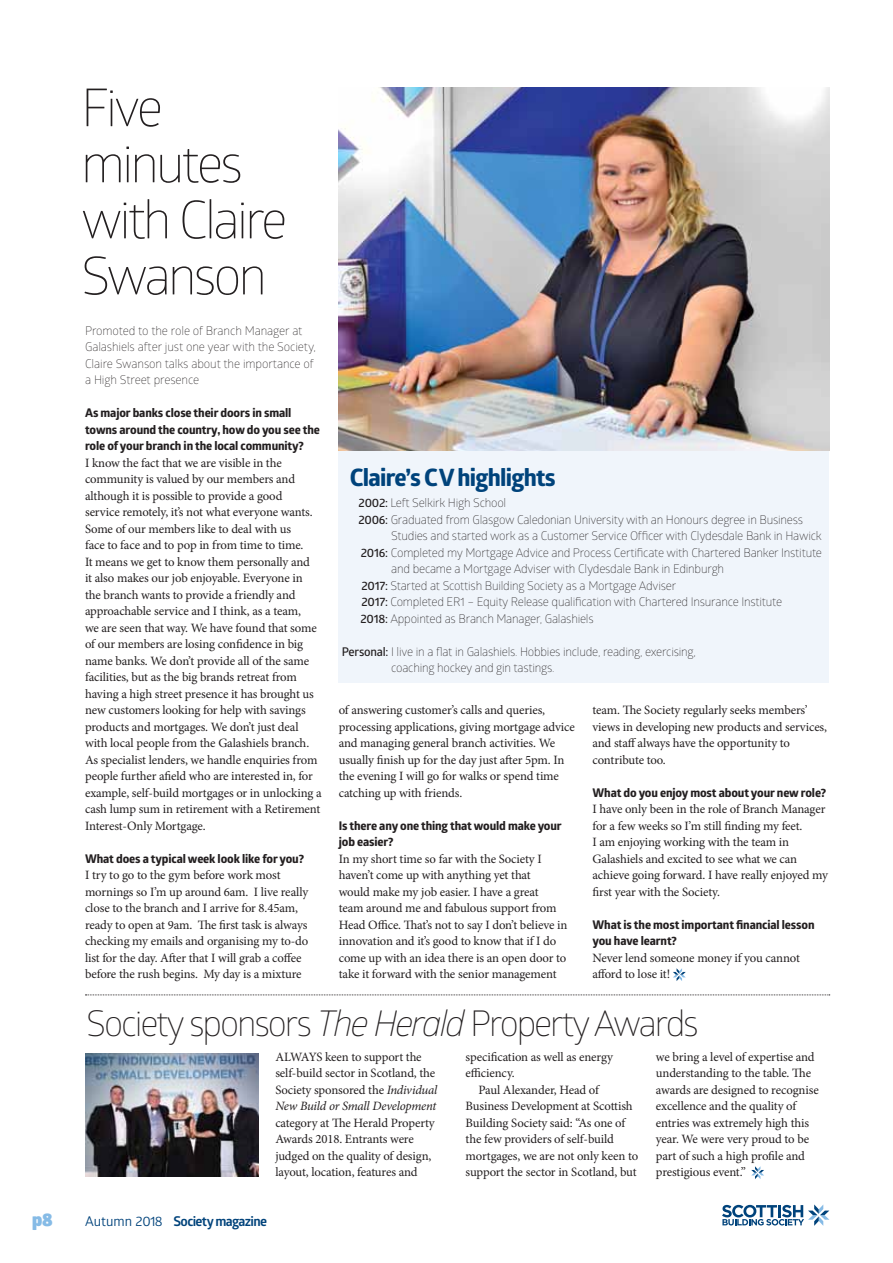
<style>
.page{position:relative;width:893px;height:1263px;background:#fff}
.page>*{position:absolute;margin:0;border:0;box-sizing:border-box;transform-origin:0 0}
.t1{font:300 52.35px/56.1px "Glober";letter-spacing:-.06em;color:#231f20}
.t2{font:300 35.55px "Glober";letter-spacing:-.06em;color:#231f20}
.t3{font:700 24px "Globerx";letter-spacing:-.03em;color:#00437b}
.t4{font:900 18px "Glober";color:#86bbe6}
.t5{font:700 13.5px "Glober";letter-spacing:-.05em;color:#00437b}
.t6{font:12.75px/16.5px "Minion Pro";letter-spacing:-.015em;color:#231f20}
.t7{font:300 12px/16.5px "Glober";letter-spacing:-.02em;color:#231f20}
.t8{font:700 12px/16.5px "Globerx";letter-spacing:-.01em;color:#231f20}
.s1{font-weight:600}
.s2{font-style:italic}
.s3{font-weight:400}
</style>
<div class="page">
<svg style="left:722px;top:1204px;width:107px;height:22px"></svg>
<div style="left:339px;top:451px;width:490px;height:231px;background:#f0f5fb"></div>
<svg style="left:673px;top:968px;width:13px;height:13px"></svg>
<img style="left:339px;top:87px;width:490px;height:363px">
<svg style="left:751px;top:1166px;width:13px;height:13px"></svg>
<img style="left:85px;top:1053px;width:173px;height:123px">
<svg style="left:85px;top:994px;width:745px;height:1px"></svg>
<h1 class="t1" style="left:81px;top:77px;width:208px">Five minutes with Claire<br>Swanson</h1>
<p class="t7" style="left:85px;top:321px;width:233px">Promoted to the role of Branch Manager at Galashiels after just one year with the Society, Claire Swanson talks about the importance of a High Street presence</p>
<p class="t8" style="left:85px;top:404px;width:236px">As major banks close their doors in small towns around the country, how do you see the role of your branch in the local community?</p>
<p class="t6" style="left:85px;top:454px;width:238px">I know the fact that we are visible in the community is valued by our members and although it is possible to provide a good<br>service remotely, it’s not what everyone wants.<br>Some of our members like to deal with us<br>face to face and to pop in from time to time.<br>It means we get to know them personally and<br>it also makes our job enjoyable. Everyone in the branch wants to provide a friendly and approachable service and I think, as a team,<br>we are seen that way. We have found that some of our members are losing confidence in big name banks. We don’t provide all of the same facilities, but as the big brands retreat from having a high street presence it has brought us new customers looking for help with savings products and mortgages. We don’t just deal with local people from the Galashiels branch.<br>As specialist lenders, we handle enquiries from people further afield who are interested in, for example, self-build mortgages or in unlocking a cash lump sum in retirement with a Retirement Interest-Only Mortgage.</p>
<p class="t8" style="left:85px;top:850px;width:221px">What does a typical week look like for you?</p>
<p class="t6" style="left:85px;top:867px;width:225px">I try to go to the gym before work most mornings so I’m up around 6am. I live really close to the branch and I arrive for 8.45am, ready to open at 9am. The first task is always checking my emails and organising my to-do list for the day. After that I will grab a coffee before the rush begins. My day is a mixture</p>
<h3 class="t3" style="left:350px;top:460px;width:207px">Claire’s CV highlights</h3>
<p class="t7" style="left:359px;top:494px;width:149px"><span class="s1">2002:</span> Left Selkirk High School</p>
<p class="t7" style="left:358px;top:510px;width:446px"><span class="s1">2006:</span> Graduated from Glasgow Caledonian University with an Honours degree in Business</p>
<p class="t7" style="left:391px;top:527px;width:432px">Studies and started work as a Customer Service Officer with Clydesdale Bank in Hawick</p>
<p class="t7" style="left:361px;top:543px;width:463px"><span class="s1">2016:</span> Completed my Mortgage Advice and Process Certificate with Chartered Banker Institute</p>
<p class="t7" style="left:391px;top:560px;width:334px">and became a Mortgage Adviser with Clydesdale Bank in Edinburgh</p>
<p class="t7" style="left:361px;top:576px;width:316px"><span class="s1">2017:</span> Started at Scottish Building Society as a Mortgage Adviser</p>
<p class="t7" style="left:361px;top:593px;width:422px"><span class="s1">2017:</span> Completed ER1 – Equity Release qualification with Chartered Insurance Institute</p>
<p class="t7" style="left:360px;top:609px;width:235px"><span class="s1">2018:</span> Appointed as Branch Manager, Galashiels</p>
<p class="t7" style="left:391px;top:642px;width:306px;text-indent:-49px"><span class="s1">Personal:</span> I live in a flat in Galashiels. Hobbies include, reading, exercising, coaching hockey and gin tastings.</p>
<p class="t6" style="left:339px;top:702px;width:238px">of answering customer’s calls and queries, processing applications, giving mortgage advice and managing general branch activities. We usually finish up for the day just after 5pm. In the evening I will go for walks or spend time catching up with friends.</p>
<p class="t8" style="left:339px;top:817px;width:225px">Is there any one thing that would make your job easier?</p>
<p class="t6" style="left:339px;top:850px;width:230px">In my short time so far with the Society I haven’t come up with anything yet that<br>would make my job easier. I have a great<br>team around me and fabulous support from Head Office. That’s not to say I don’t believe in innovation and it’s good to know that if I do come up with an idea there is an open door to take it forward with the senior management</p>
<p class="t6" style="left:592px;top:702px;width:236px">team. The Society regularly seeks members’ views in developing new products and services, and staff always have the opportunity to contribute too.</p>
<p class="t8" style="left:592px;top:784px;width:235px">What do you enjoy most about your new role?</p>
<p class="t6" style="left:592px;top:801px;width:237px">I have only been in the role of Branch Manager for a few weeks so I’m still finding my feet.<br>I am enjoying working with the team in Galashiels and excited to see what we can achieve going forward. I have really enjoyed my first year with the Society.</p>
<p class="t8" style="left:592px;top:916px;width:224px">What is the most important financial lesson you have learnt?</p>
<p class="t6" style="left:592px;top:949px;width:209px">Never lend someone money if you cannot afford to lose it!</p>
<h2 class="t2" style="left:86px;top:998px;width:614px">Society sponsors <span class="s2">The Herald</span> Property Awards</h2>
<p class="t6" style="left:275px;top:1048px;width:18px">Always</p>
<p class="t6" style="left:656px;top:1048px;width:164px">we bring a level of expertise and understanding to the table. The awards are designed to recognise excellence and the quality of entries was extremely high this year. We were very proud to be part of such a high profile and prestigious event.”</p>
<p class="t6" style="left:466px;top:1048px;width:149px">specification as well as energy efficiency.</p>
<p class="t6" style="left:466px;top:1081px;width:174px;text-indent:13px">Paul Alexander, Head of<br>Business Development at Scottish<br>Building Society said: “As one of the few providers of self-build mortgages, we are not only keen to support the sector in Scotland, but</p>
<p class="t6" style="left:275px;top:1048px;width:163px;text-indent:50px">keen to support the self-build sector in Scotland, the<br>Society sponsored the <span class="s2">Individual<br>New Build or Small Development</span></p>
<p class="t6" style="left:275px;top:1114px;width:161px">category at The Herald Property<br>Awards 2018. Entrants were judged on the quality of design, layout, location, features and</p>
<h3 class="t4" style="left:32px;top:1205px;width:22px">p8</h3>
<p class="t5" style="left:85px;top:1211px;width:184px"><span class="s3">Autumn 2018</span> Society magazine</p>
</div>
